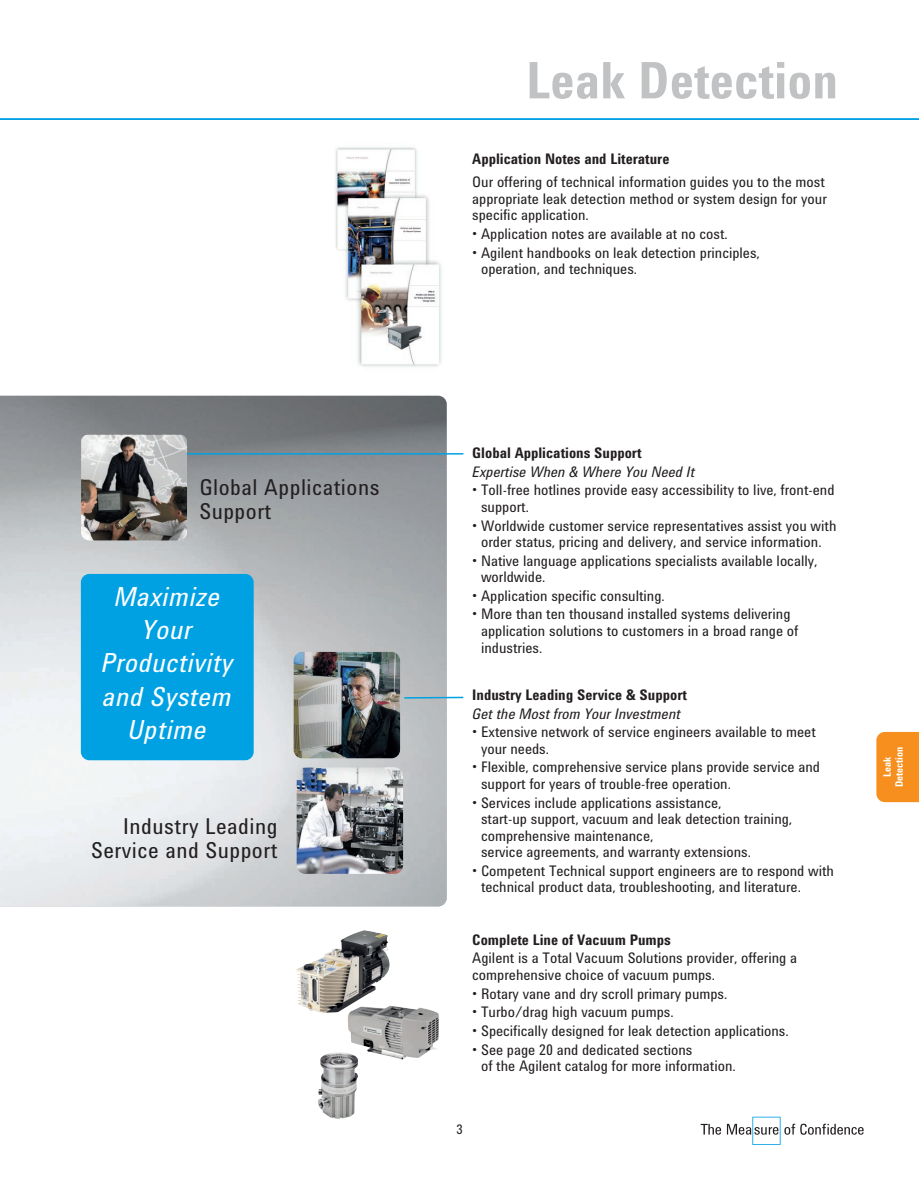
<style>
.page{position:relative;width:919px;height:1189px;background:#fff}
.page>*{position:absolute;margin:0;border:0;box-sizing:border-box;transform-origin:0 0}
.t1{font:700 51.75px "Agilent TT Cond";color:#c1c2c4}
.t2{font:italic 27px/33px "Agilent TT Cond";letter-spacing:.02em;color:#fff;text-align:center}
.t3{font:22.5px/24px "Agilent TT Cond";letter-spacing:.025em;color:#231f20;text-align:right}
.t4{font:15px/16.5px "Agilent TT Cond";color:#231f20}
.t5{font:700 15px "Agilent TT Cond";color:#231f20}
.t6{font:italic 15px "Agilent TT Cond";color:#231f20}
.t7{font:13.5px "Agilent TT Cond";color:#231f20}
.t8{font:700 10.5px/12px "Agilent TT Cond";color:#fff;text-align:center}
</style>
<div class="page">
<img style="left:334px;top:147px;width:108px;height:220px">
<div style="left:876px;top:731px;width:42px;height:70px;background:#f68f1e"></div>
<svg style="left:700px;top:1123px;width:20px;height:11px"></svg>
<svg style="left:726px;top:1116px;width:137px;height:28px"></svg>
<hr style="left:0;top:118px;width:918px;height:2px;background:#00a1e3">
<img style="left:0;top:395px;width:446px;height:511px">
<img style="left:296px;top:930px;width:93px;height:82px">
<img style="left:347px;top:1005px;width:91px;height:54px">
<img style="left:318px;top:1051px;width:40px;height:67px">
<div style="left:81px;top:573px;width:172px;height:187px;background:#00a1e3;border-radius:9px"></div>
<hr style="left:404px;top:696px;width:59px;height:2px;background:#00a1e3">
<hr style="left:170px;top:453px;width:293px;height:1px;background:#00a1e3">
<img style="left:81px;top:434px;width:106px;height:106px">
<img style="left:293px;top:651px;width:107px;height:107px">
<img style="left:296px;top:767px;width:107px;height:106px">
<h3 class="t3" style="left:199px;top:477px;width:182px;text-align:left">Global Applications<br>Support</h3>
<h2 class="t2" style="left:101px;top:583px;width:133px">Maximize<br>Your<br>Productivity and System<br>Uptime</h2>
<h3 class="t3" style="left:91px;top:815px;width:188px">Industry Leading<br>Service and Support</h3>
<h1 class="t1" style="left:526px;top:62px;width:313px">Leak Detection</h1>
<p class="t5" style="left:472px;top:154px;width:199px">Application Notes and Literature</p>
<p class="t4" style="left:472px;top:175px;width:356px">Our offering of technical information guides you to the most appropriate leak detection method or system design for your specific application.</p>
<p class="t4" style="left:472px;top:227px;width:257px">• Application notes are available at no cost.</p>
<p class="t4" style="left:481px;top:245px;width:280px;text-indent:-9px">• Agilent handbooks on leak detection principles, operation, and techniques.</p>
<p class="t5" style="left:472px;top:447px;width:171px">Global Applications Support</p>
<p class="t6" style="left:472px;top:466px;width:224px">Expertise When &amp; Where You Need It</p>
<p class="t4" style="left:481px;top:483px;width:355px;text-indent:-9px">• Toll-free hotlines provide easy accessibility to live, front-end support.</p>
<p class="t4" style="left:472px;top:518px;width:365px;text-align:center">• Worldwide customer service representatives assist you with order status, pricing and delivery, and service information.</p>
<p class="t4" style="left:481px;top:553px;width:337px;text-indent:-9px">• Native language applications specialists available locally, worldwide.</p>
<p class="t4" style="left:472px;top:588px;width:194px">• Application specific consulting.</p>
<p class="t4" style="left:481px;top:607px;width:318px;text-indent:-9px">• More than ten thousand installed systems delivering application solutions to customers in a broad range of industries.</p>
<p class="t5" style="left:472px;top:689px;width:216px">Industry Leading Service &amp; Support</p>
<p class="t6" style="left:472px;top:708px;width:210px">Get the Most from Your Investment</p>
<p class="t4" style="left:481px;top:725px;width:336px;text-indent:-9px">• Extensive network of service engineers available to meet your needs.</p>
<p class="t4" style="left:481px;top:760px;width:340px;text-indent:-9px">• Flexible, comprehensive service plans provide service and support for years of trouble-free operation.</p>
<p class="t4" style="left:481px;top:795px;width:312px;text-indent:-9px">• Services include applications assistance,<br>start-up support, vacuum and leak detection training, comprehensive maintenance,<br>service agreements, and warranty extensions.</p>
<p class="t4" style="left:481px;top:863px;width:354px;text-indent:-9px">• Competent Technical support engineers are to respond with technical product data, troubleshooting, and literature.</p>
<p class="t5" style="left:472px;top:933px;width:200px">Complete Line of Vacuum Pumps</p>
<p class="t4" style="left:472px;top:951px;width:326px">Agilent is a Total Vacuum Solutions provider, offering a comprehensive choice of vacuum pumps.</p>
<p class="t4" style="left:472px;top:986px;width:256px">• Rotary vane and dry scroll primary pumps.</p>
<p class="t4" style="left:472px;top:1004px;width:203px">• Turbo/drag high vacuum pumps.</p>
<p class="t4" style="left:472px;top:1023px;width:318px">• Specifically designed for leak detection applications.</p>
<p class="t4" style="left:481px;top:1042px;width:256px;text-indent:-9px">• See page 20 and dedicated sections<br>of the Agilent catalog for more information.</p>
<p class="t7" style="left:456px;top:1124px;width:8px">3</p>
<p class="t8" style="left:881px;top:787px;width:42px;rotate:-90deg">Leak<br>Detection</p>
</div>
